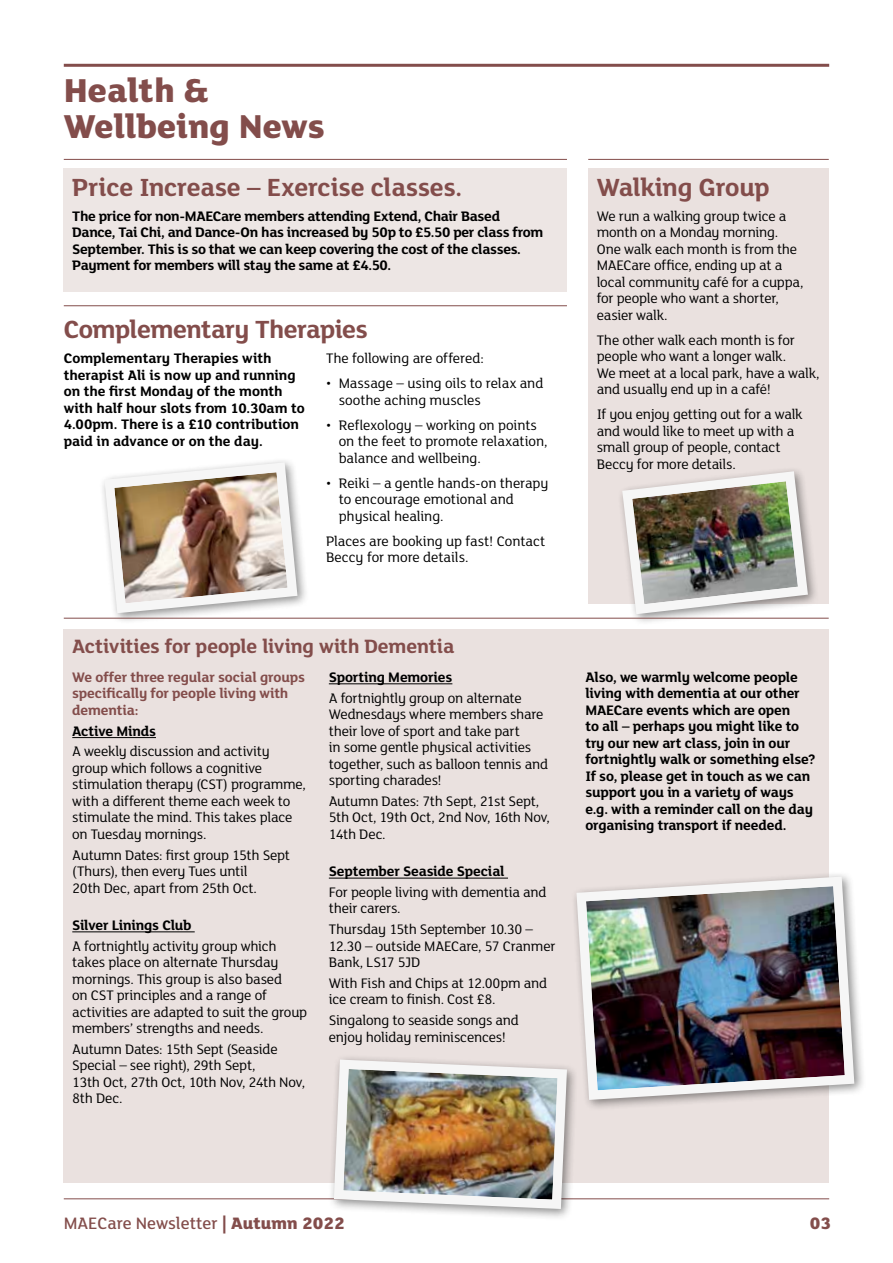
<style>
.page{position:relative;width:893px;height:1263px;background:#fff}
.page>*{position:absolute;margin:0;border:0;box-sizing:border-box;transform-origin:0 0}
.t1{font:800 36px/36px "FS Lola";color:#834d4b}
.t2{font:700 27px "FS Lola";letter-spacing:-.015em;color:#834d4b}
.t3{font:700 21px "FS Lola";letter-spacing:-.01em;color:#834d4b}
.t4{font:500 18px "FS Lola";color:#834d4b}
.t5{font:800 18px "FS Lola";color:#834d4b}
.t6{font:15px/16.5px "FS Lola";letter-spacing:-.015em;color:#000}
.t7{font:700 15px/16.5px "FS Lola";letter-spacing:-.015em;color:#000}
.t8{font:700 15px/16.5px "FS Lola";letter-spacing:-.01em;color:#834d4b}
.s1{font-weight:800}
</style>
<div class="page">
<hr style="left:64px;top:1198px;width:765px;height:1px;background:#834d4b">
<hr style="left:64px;top:64px;width:765px;height:3px;background:#834d4b">
<div style="left:64px;top:168px;width:503px;height:123px;background:#ede6e4"></div>
<hr style="left:64px;top:159px;width:503px;height:1px;background:#834d4b">
<div style="left:588px;top:168px;width:241px;height:436px;background:#eae1df"></div>
<hr style="left:588px;top:159px;width:241px;height:1px;background:#834d4b">
<div style="left:617px;top:466px;width:202px;height:160px;background:#000;opacity:.45"></div>
<img style="left:617px;top:466px;width:196px;height:152px">
<hr style="left:64px;top:305px;width:503px;height:1px;background:#834d4b">
<img style="left:100px;top:460px;width:202px;height:158px">
<div style="left:64px;top:629px;width:765px;height:553px;background:#eae1df"></div>
<hr style="left:64px;top:618px;width:765px;height:1px;background:#834d4b">
<hr style="left:72px;top:737px;width:84px;height:1px;background:#000">
<hr style="left:72px;top:931px;width:123px;height:1px;background:#000">
<hr style="left:329px;top:683px;width:123px;height:1px;background:#000">
<hr style="left:329px;top:878px;width:179px;height:1px;background:#000">
<div style="left:570px;top:871px;width:296px;height:240px;background:#000;opacity:.45"></div>
<img style="left:572px;top:872px;width:287px;height:233px">
<div style="left:328px;top:1053px;width:251px;height:168px;background:#000;opacity:.45"></div>
<img style="left:329px;top:1055px;width:243px;height:159px">
<h1 class="t1" style="left:64px;top:75px;width:262px">Health &amp;<br>Wellbeing News</h1>
<h2 class="t2" style="left:72px;top:172px;width:391px">Price Increase – Exercise classes.</h2>
<p class="t7" style="left:72px;top:209px;width:473px">The price for non-MAECare members attending Extend, Chair Based Dance, Tai Chi, and Dance-On has increased by 50p to £5.50 per class from September. This is so that we can keep covering the cost of the classes.<br>Payment for members will stay the same at £4.50.</p>
<h2 class="t2" style="left:64px;top:314px;width:306px">Complementary Therapies</h2>
<p class="t7" style="left:64px;top:351px;width:242px">Complementary Therapies with therapist Ali is now up and running on the first Monday of the month with half hour slots from 10.30am to<br>4.00pm. There is a £10 contribution paid in advance or on the day.</p>
<p class="t6" style="left:326px;top:351px;width:159px">The following are offered:</p>
<p class="t6" style="left:339px;top:376px;width:206px;text-indent:-13px">• Massage – using oils to relax and soothe aching muscles</p>
<p class="t6" style="left:339px;top:417px;width:210px;text-indent:-13px">• Reflexology – working on points on the feet to promote relaxation, balance and wellbeing.</p>
<p class="t6" style="left:339px;top:475px;width:211px;text-indent:-13px">• Reiki – a gentle hands-on therapy to encourage emotional and physical healing.</p>
<p class="t6" style="left:326px;top:533px;width:221px">Places are booking up fast! Contact<br>Beccy for more details.</p>
<h3 class="t3" style="left:72px;top:634px;width:384px">Activities for people living with Dementia</h3>
<p class="t8" style="left:72px;top:669px;width:234px">We offer three regular social groups specifically for people living with dementia:</p>
<p class="t7" style="left:72px;top:723px;width:85px">Active Minds</p>
<p class="t6" style="left:72px;top:744px;width:235px">A weekly discussion and activity group which follows a cognitive stimulation therapy (CST) programme, with a different theme each week to stimulate the mind. This takes place on Tuesday mornings.</p>
<p class="t6" style="left:72px;top:847px;width:219px">Autumn Dates: first group 15th Sept (Thurs), then every Tues until<br>20th Dec, apart from 25th Oct.</p>
<p class="t7" style="left:72px;top:917px;width:121px">Silver Linings Club</p>
<p class="t6" style="left:72px;top:938px;width:236px">A fortnightly activity group which takes place on alternate Thursday mornings. This group is also based<br>on CST principles and a range of activities are adapted to suit the group members’ strengths and needs.</p>
<p class="t6" style="left:72px;top:1041px;width:234px">Autumn Dates: 15th Sept (Seaside<br>Special – see right), 29th Sept,<br>13th Oct, 27th Oct, 10th Nov, 24th Nov,<br>8th Dec.</p>
<p class="t7" style="left:329px;top:669px;width:125px">Sporting Memories</p>
<p class="t6" style="left:329px;top:690px;width:221px">A fortnightly group on alternate<br>Wednesdays where members share their love of sport and take part<br>in some gentle physical activities together, such as balloon tennis and sporting charades!</p>
<p class="t6" style="left:329px;top:793px;width:223px">Autumn Dates: 7th Sept, 21st Sept,<br>5th Oct, 19th Oct, 2nd Nov, 16th Nov,<br>14th Dec.</p>
<p class="t7" style="left:329px;top:864px;width:177px">September Seaside Special</p>
<p class="t6" style="left:329px;top:884px;width:219px">For people living with dementia and their carers.</p>
<p class="t6" style="left:329px;top:922px;width:228px">Thursday 15th September 10.30 –<br>12.30 – outside MAECare, 57 Cranmer<br>Bank, LS17 5JD</p>
<p class="t6" style="left:329px;top:975px;width:220px">With Fish and Chips at 12.00pm and ice cream to finish. Cost £8.</p>
<p class="t6" style="left:329px;top:1013px;width:191px">Singalong to seaside songs and enjoy holiday reminiscences!</p>
<h2 class="t2" style="left:597px;top:172px;width:174px">Walking Group</h2>
<p class="t6" style="left:597px;top:209px;width:208px">We run a walking group twice a month on a Monday morning.<br>One walk each month is from the<br>MAECare office, ending up at a local community café for a cuppa, for people who want a shorter, easier walk.</p>
<p class="t6" style="left:597px;top:333px;width:224px">The other walk each month is for people who want a longer walk.<br>We meet at a local park, have a walk, and usually end up in a café!</p>
<p class="t6" style="left:597px;top:407px;width:207px">If you enjoy getting out for a walk and would like to meet up with a small group of people, contact<br>Beccy for more details.</p>
<p class="t7" style="left:585px;top:669px;width:232px">Also, we warmly welcome people living with dementia at our other<br>MAECare events which are open<br>to all – perhaps you might like to try our new art class, join in our fortnightly walk or something else?<br>If so, please get in touch as we can support you in a variety of ways e.g. with a reminder call on the day organising transport if needed.</p>
<p class="t4" style="left:64px;top:1212px;width:282px">MAECare Newsletter <span class="s1">| Autumn 2022</span></p>
<p class="t5" style="left:810px;top:1212px;width:23px">03</p>
</div>
